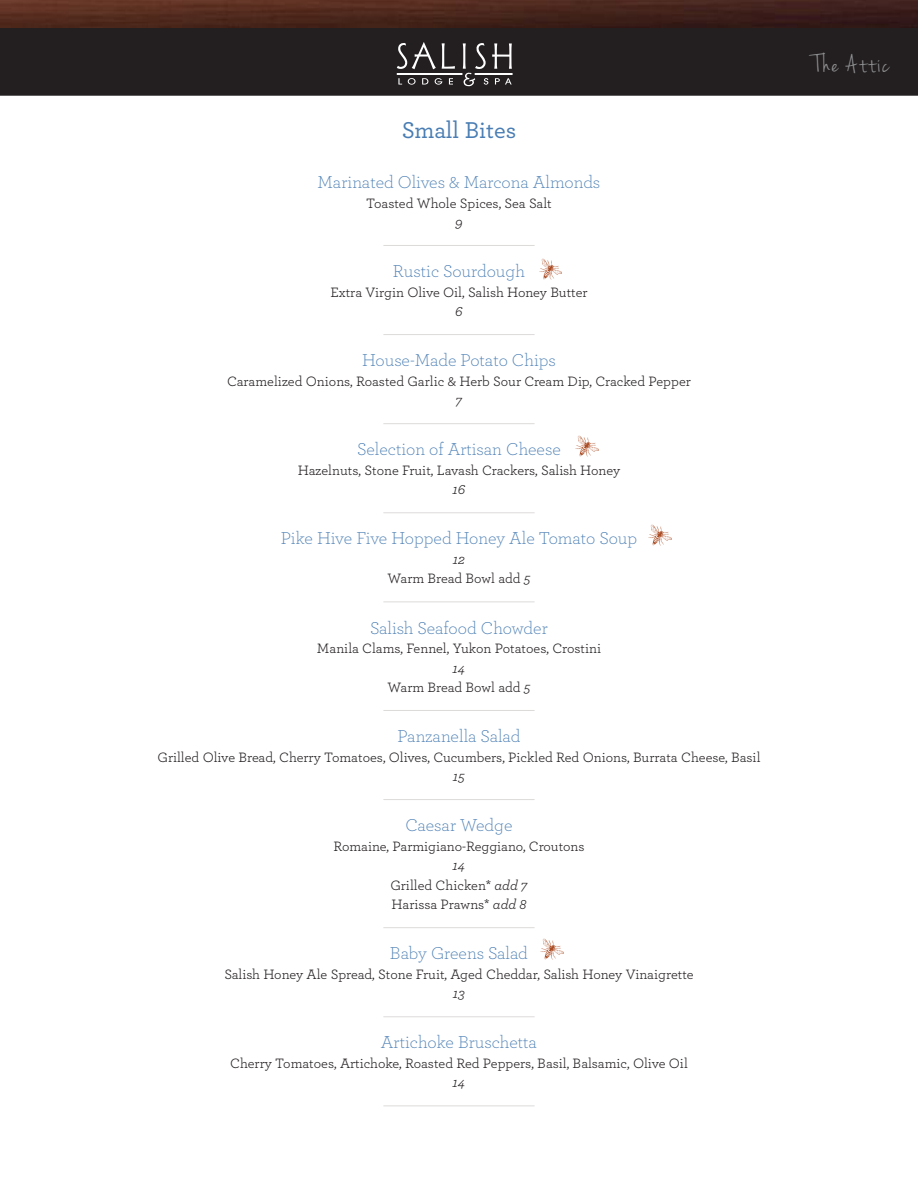
<style>
.page{position:relative;width:918px;height:1188px;background:#fff}
.page>*{position:absolute;margin:0;border:0;box-sizing:border-box;transform-origin:0 0}
.t1{font:27px "Jenna Sue";letter-spacing:.06em;color:#8f9092}
.p_no_space_centered{font:500 24px "Archer";color:#497db3}
.h2_no_space_centered{font:300 18px "Archer";color:#497db3}
.p_no_space_centered-2{font:14.25px "Archer";color:#231f20}
.p_space_after_center{font:14.25px "Archer";letter-spacing:-.005em;color:#231f20}
.p_space_after_center-2{font:italic 14.25px "Archer";color:#231f20}
.p_no_space_centered-3{font:italic 14.25px "Archer";color:#231f20}
.s1{font-style:italic}
</style>
<div class="page">
<div style="left:1px;top:2px;width:916px;height:93px;background:#231f20"></div>
<div style="left:0;top:1px;width:918px;height:95px;border:2px solid #231f20"></div>
<img style="left:0;top:0;width:918px;height:27px">
<svg style="left:442px;top:43px;width:13px;height:26px"></svg>
<svg style="left:397px;top:42px;width:39px;height:27px"></svg>
<svg style="left:398px;top:78px;width:4px;height:7px"></svg>
<svg style="left:408px;top:78px;width:8px;height:7px"></svg>
<svg style="left:422px;top:78px;width:6px;height:7px"></svg>
<svg style="left:435px;top:78px;width:7px;height:7px"></svg>
<svg style="left:449px;top:78px;width:4px;height:7px"></svg>
<svg style="left:463px;top:43px;width:49px;height:43px"></svg>
<div style="left:397px;top:73px;width:65px;height:2px;border:1px solid #fff"></div>
<div style="left:475px;top:73px;width:37px;height:2px;border:1px solid #fff"></div>
<hr style="left:383px;top:245px;width:152px;height:1px;background:#dddbda">
<hr style="left:383px;top:334px;width:152px;height:1px;background:#dddbda">
<hr style="left:383px;top:423px;width:152px;height:1px;background:#dddbda">
<hr style="left:383px;top:512px;width:152px;height:1px;background:#dddbda">
<hr style="left:383px;top:601px;width:152px;height:1px;background:#dddbda">
<hr style="left:383px;top:710px;width:152px;height:1px;background:#dddbda">
<hr style="left:383px;top:799px;width:152px;height:1px;background:#dddbda">
<hr style="left:383px;top:927px;width:152px;height:1px;background:#dddbda">
<hr style="left:383px;top:1016px;width:152px;height:1px;background:#dddbda">
<hr style="left:383px;top:1105px;width:152px;height:1px;background:#dddbda">
<img style="left:575px;top:435px;width:24px;height:21px">
<img style="left:539px;top:258px;width:23px;height:21px">
<img style="left:540px;top:939px;width:24px;height:21px">
<img style="left:648px;top:525px;width:24px;height:21px">
<p class="p_no_space_centered" style="left:402px;top:113px;width:116px">Small Bites</p>
<p class="h2_no_space_centered" style="left:318px;top:170px;width:284px">Marinated Olives &amp; Marcona Almonds</p>
<p class="p_no_space_centered-2" style="left:366px;top:193px;width:187px">Toasted Whole Spices, Sea Salt</p>
<p class="p_space_after_center-2" style="left:455px;top:212px;width:9px">9</p>
<p class="h2_no_space_centered" style="left:393px;top:259px;width:134px">Rustic Sourdough</p>
<p class="p_no_space_centered-2" style="left:330px;top:282px;width:259px">Extra Virgin Olive Oil, Salish Honey Butter</p>
<p class="p_space_after_center-2" style="left:455px;top:301px;width:9px">6</p>
<p class="h2_no_space_centered" style="left:362px;top:349px;width:195px">House-Made Potato Chips</p>
<p class="p_no_space_centered-2" style="left:227px;top:371px;width:465px">Caramelized Onions, Roasted Garlic &amp; Herb Sour Cream Dip, Cracked Pepper</p>
<p class="p_space_after_center-2" style="left:456px;top:390px;width:8px">7</p>
<p class="h2_no_space_centered" style="left:357px;top:438px;width:205px">Selection of Artisan Cheese</p>
<p class="p_no_space_centered-2" style="left:298px;top:460px;width:324px">Hazelnuts, Stone Fruit, Lavash Crackers, Salish Honey</p>
<p class="p_space_after_center-2" style="left:453px;top:480px;width:14px">16</p>
<p class="h2_no_space_centered" style="left:281px;top:527px;width:358px">Pike Hive Five Hopped Honey Ale Tomato Soup</p>
<p class="p_no_space_centered-3" style="left:453px;top:549px;width:14px">12</p>
<p class="p_space_after_center" style="left:388px;top:569px;width:144px">Warm Bread Bowl add <span class="s1">5</span></p>
<p class="h2_no_space_centered" style="left:370px;top:616px;width:179px">Salish Seafood Chowder</p>
<p class="p_no_space_centered-2" style="left:317px;top:639px;width:286px">Manila Clams, Fennel, Yukon Potatoes, Crostini</p>
<p class="p_no_space_centered-3" style="left:453px;top:658px;width:14px">14</p>
<p class="p_space_after_center" style="left:388px;top:678px;width:144px">Warm Bread Bowl add <span class="s1">5</span></p>
<p class="h2_no_space_centered" style="left:398px;top:724px;width:124px">Panzanella Salad</p>
<p class="p_no_space_centered-2" style="left:157px;top:747px;width:605px">Grilled Olive Bread, Cherry Tomatoes, Olives, Cucumbers, Pickled Red Onions, Burrata Cheese, Basil</p>
<p class="p_space_after_center-2" style="left:453px;top:766px;width:14px">15</p>
<p class="h2_no_space_centered" style="left:405px;top:814px;width:109px">Caesar Wedge</p>
<p class="p_no_space_centered-2" style="left:333px;top:836px;width:253px">Romaine, Parmigiano-Reggiano, Croutons</p>
<p class="p_no_space_centered-3" style="left:453px;top:855px;width:14px">14</p>
<p class="p_no_space_centered-2" style="left:390px;top:875px;width:139px">Grilled Chicken* <span class="s1">add 7</span></p>
<p class="p_space_after_center" style="left:392px;top:895px;width:136px">Harissa Prawns* <span class="s1">add 8</span></p>
<p class="h2_no_space_centered" style="left:390px;top:942px;width:140px">Baby Greens Salad</p>
<p class="p_no_space_centered-2" style="left:224px;top:964px;width:471px">Salish Honey Ale Spread, Stone Fruit, Aged Cheddar, Salish Honey Vinaigrette</p>
<p class="p_space_after_center-2" style="left:453px;top:984px;width:14px">13</p>
<p class="h2_no_space_centered" style="left:381px;top:1031px;width:158px">Artichoke Bruschetta</p>
<p class="p_no_space_centered-2" style="left:230px;top:1053px;width:459px">Cherry Tomatoes, Artichoke, Roasted Red Peppers, Basil, Balsamic, Olive Oil</p>
<p class="p_space_after_center-2" style="left:453px;top:1073px;width:14px">14</p>
<h1 class="t1" style="left:815px;top:52px;width:76px">The Attic</h1>
</div>
